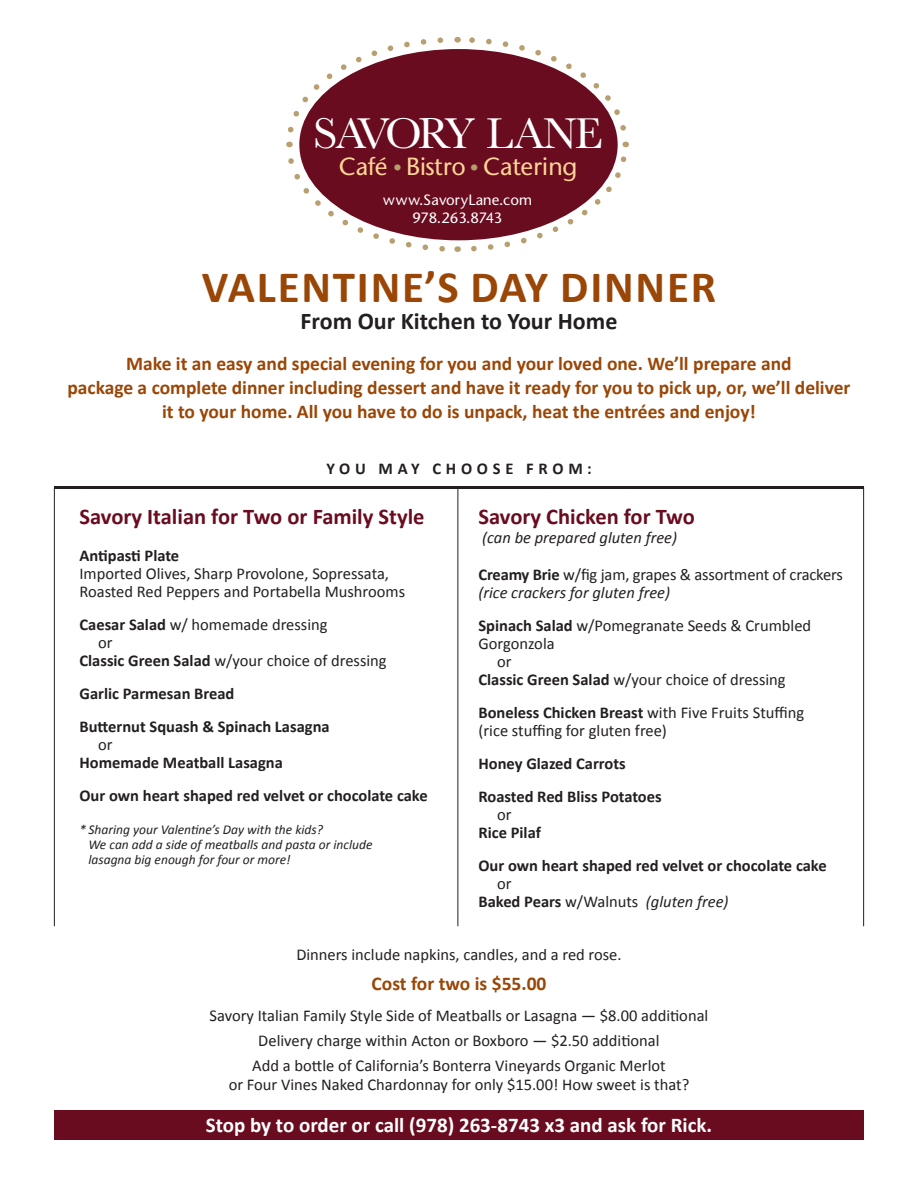
<style>
.page{position:relative;width:918px;height:1188px;background:#fff}
.page>*{position:absolute;margin:0;border:0;box-sizing:border-box;transform-origin:0 0}
.t1{font:700 45px "Calibri";letter-spacing:.04em;color:#9a4606}
.t2{font:44.85px "Baskerville";letter-spacing:-.065em;color:#fff}
.t3{font:500 24.75px "Stone Sans ITC";color:#fed698}
.t4{font:700 24px "Calibri";color:#231f20}
.t5{font:700 22.5px "Calibri";color:#690c20}
.t6{font:700 21px "Calibri";color:#fff}
.t7{font:700 19.5px/24px "Calibri";color:#9a4606;text-align:center}
.t8{font:16.5px/18px "Calibri";color:#231f20}
.t9{font:700 16.5px/33px "Calibri";color:#231f20}
.t10{font:italic 16.5px/18px "Calibri";color:#231f20}
.t11{font:500 14.85px/18.6px "Stone Sans ITC";letter-spacing:-.01em;color:#fff;text-align:center}
.t12{font:italic 13.5px/15px "Calibri";color:#231f20}
.s1{font-size:21.3px;color:#b59e6e}
.s2{font-weight:700}
.s3{font-style:italic}
.s4{font-style:normal}
.s5{font-weight:700;font-style:normal}
</style>
<div class="page">
<svg style="left:468px;top:142px;width:161px;height:110px"></svg>
<svg style="left:457px;top:37px;width:169px;height:94px"></svg>
<svg style="left:286px;top:37px;width:158px;height:110px"></svg>
<svg style="left:288px;top:158px;width:170px;height:94px"></svg>
<div style="left:299px;top:49px;width:319px;height:191px;background:#6a0c1f;border-radius:50%"></div>
<hr style="left:54px;top:486px;width:810px;height:3px;background:#231f20">
<hr style="left:54px;top:487px;width:1px;height:439px;background:#231f20">
<hr style="left:863px;top:487px;width:1px;height:439px;background:#231f20">
<hr style="left:458px;top:487px;width:1px;height:439px;background:#231f20">
<div style="left:54px;top:1110px;width:810px;height:30px;background:#690c20"></div>
<h2 class="t2" style="left:313px;top:107px;width:291px">SAVORY LANE</h2>
<h3 class="t3" style="left:339px;top:151px;width:240px">Café <span class="s1">•</span> Bistro <span class="s1">•</span> Catering</h3>
<p class="t11" style="left:383px;top:190px;width:151px">www.SavoryLane.com<br>978.263.8743</p>
<h1 class="t1" style="left:202px;top:259px;width:516px">Valentine’s Day Dinner</h1>
<h3 class="t4" style="left:301px;top:306px;width:318px">From Our Kitchen to Your Home</h3>
<p class="t7" style="left:67px;top:350px;width:785px">Make it an easy and special evening for you and your loved one. We’ll prepare and<br>package a complete dinner including dessert and have it ready for you to pick up, or, we’ll deliver it to your home. All you have to do is unpack, heat the entrées and enjoy!</p>
<p class="t9" style="left:327px;top:452px;width:121px">Yo umaychoo</p>
<p class="t9" style="left:493px;top:452px;width:100px">se from :</p>
<h3 class="t5" style="left:80px;top:502px;width:347px">Savory Italian for Two or Family Style</h3>
<p class="t9" style="left:80px;top:538px;width:101px">Antipasti Plate</p>
<p class="t8" style="left:80px;top:564px;width:327px">Imported Olives, Sharp Provolone, Sopressata,<br>Roasted Red Peppers and Portabella Mushrooms</p>
<p class="t8" style="left:80px;top:615px;width:250px"><span class="s2">Caesar Salad</span> w/ homemade dressing</p>
<p class="t8" style="left:98px;top:633px;width:16px">or</p>
<p class="t8" style="left:80px;top:651px;width:309px"><span class="s2">Classic Green Salad</span> w/your choice of dressing</p>
<p class="t9" style="left:80px;top:676px;width:252px">Garlic Parmesan Bread<br>Butternut Squash &amp; Spinach Lasagna</p>
<p class="t8" style="left:98px;top:735px;width:16px">or</p>
<p class="t9" style="left:80px;top:745px;width:350px">Homemade Meatball Lasagna<br>Our own heart shaped red velvet or chocolate cake</p>
<p class="t12" style="left:89px;top:821px;width:286px;text-indent:-9px">* Sharing your Valentine’s Day with the kids?<br>We can add a side of meatballs and pasta or include lasagna big enough for four or more!</p>
<h3 class="t5" style="left:478px;top:502px;width:218px">Savory Chicken for Two</h3>
<p class="t10" style="left:482px;top:528px;width:196px">(can be prepared gluten free)</p>
<p class="t8" style="left:478px;top:565px;width:366px"><span class="s2">Creamy Brie</span> w/fig jam, grapes &amp; assortment of crackers <span class="s3">(rice crackers for gluten free)</span></p>
<p class="t8" style="left:478px;top:616px;width:334px"><span class="s2">Spinach Salad</span> w/Pomegranate Seeds &amp; Crumbled</p>
<p class="t8" style="left:478px;top:634px;width:78px">Gorgonzola</p>
<p class="t8" style="left:497px;top:652px;width:16px">or</p>
<p class="t8" style="left:478px;top:670px;width:309px"><span class="s2">Classic Green Salad</span> w/your choice of dressing</p>
<p class="t8" style="left:478px;top:703px;width:327px"><span class="s2">Boneless Chicken Breast</span> with Five Fruits Stuffing (rice stuffing for gluten free)</p>
<p class="t9" style="left:478px;top:746px;width:185px">Honey Glazed Carrots<br>Roasted Red Bliss Potatoes</p>
<p class="t8" style="left:497px;top:805px;width:16px">or</p>
<p class="t9" style="left:478px;top:815px;width:350px">Rice Pilaf<br>Our own heart shaped red velvet or chocolate cake</p>
<p class="t10" style="left:478px;top:874px;width:252px;text-indent:19px"><span class="s4">or<br></span><span class="s5">Baked Pears</span> <span class="s4">w/Walnuts</span> (gluten free)</p>
<p class="t8" style="left:296px;top:945px;width:327px">Dinners include napkins, candles, and a red rose.</p>
<p class="t7" style="left:372px;top:971px;width:176px">Cost for two is $55.00</p>
<p class="t8" style="left:210px;top:1003px;width:500px;line-height:25px;text-align:center">Savory Italian Family Style Side of Meatballs or Lasagna — $8.00 additional<br>Delivery charge within Acton or Boxboro — $2.50 additional<br>Add a bottle of California’s Bonterra Vineyards Organic Merlot</p>
<p class="t8" style="left:229px;top:1075px;width:462px">or Four Vines Naked Chardonnay for only $15.00! How sweet is that?</p>
<p class="t6" style="left:206px;top:1112px;width:508px">Stop by to order or call (978) 263-8743 x3 and ask for Rick.</p>
</div>
